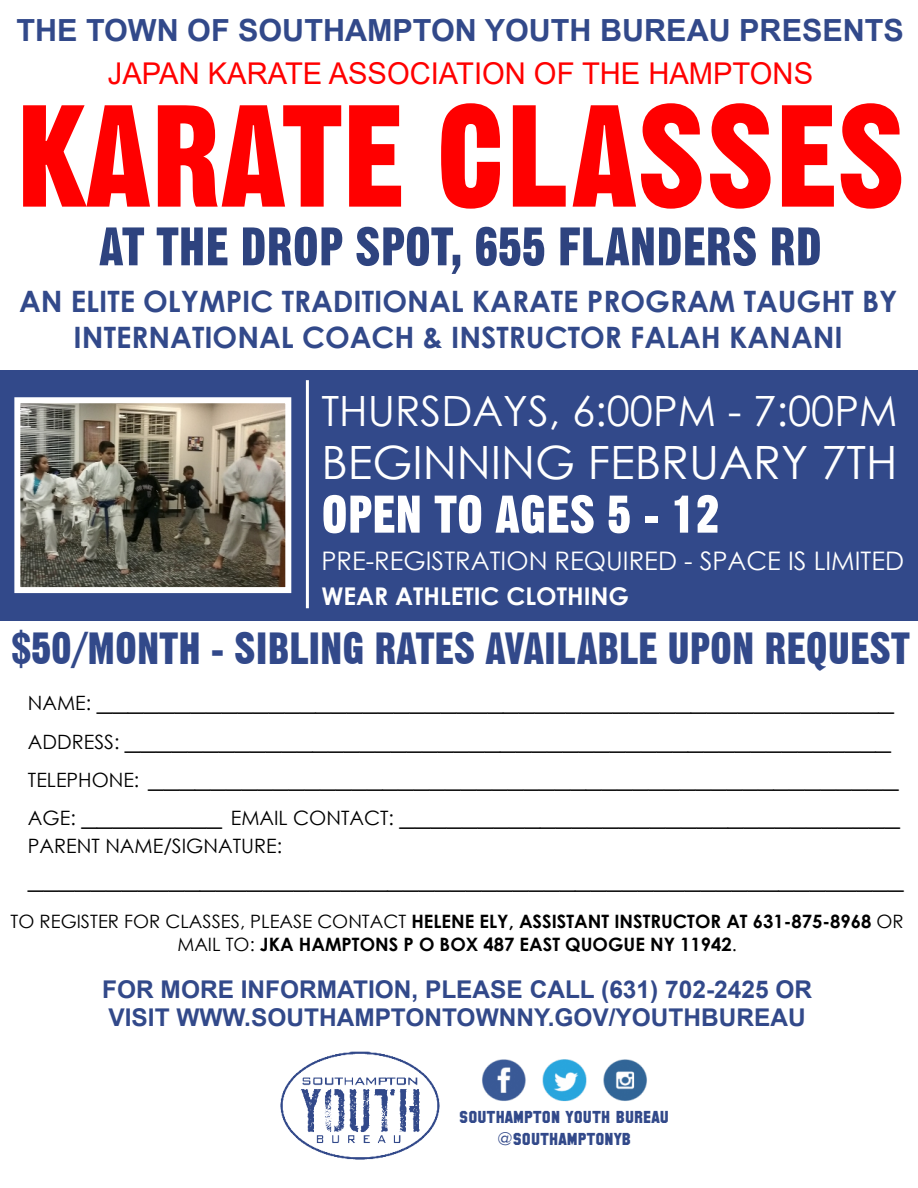
<style>
.page{position:relative;width:918px;height:1188px;background:#fff}
.page>*{position:absolute;margin:0;border:0;box-sizing:border-box;transform-origin:0 0}
.t1{font:141.75px "Gothic No 13 BT";color:#f00}
.t2{font:52.95px "Gothic No 13 BT";color:#2e437f}
.t3{font:51.75px "Gothic No 13 BT";color:#fff}
.t4{font:45.9px "Century Gothic";color:#fff}
.t5{font:43.8px "Gothic No 13 BT";color:#32498a}
.t6{font:41.7px "Century Gothic";color:#fff}
.t7{font:31.2px/38.4px "Century Gothic";color:#000}
.t8{font:700 30.6px "Arial";color:#32498a}
.t9{font:30px "Arial";color:#f00}
.t10{font:700 29.4px/36.2px "Century Gothic";color:#32498a;text-align:center}
.t11{font:25.5px "Century Gothic";color:#fff}
.t12{font:700 24.45px/28px "Arial";color:#32498a}
.t13{font:700 24.45px "Century Gothic";color:#fff}
.t14{font:19.8px "Century Gothic";color:#000}
.t15{font:700 18.45px/22.6px "Century Gothic";color:#000;text-align:center}
.t16{font:17.25px/21.6px "SF Collegiate Solid";color:#32498a;text-align:center;scale:1.06 1}
.s1{font-size:19.8px}
.s2{font-weight:400}
.s3{font-family:"Century Gothic"}
</style>
<div class="page">
<div style="left:0;top:370px;width:918px;height:250px;background:#32498a"></div>
<hr style="left:306px;top:380px;width:3px;height:228px;background:#fff">
<img style="left:21px;top:404px;width:263px;height:182px">
<div style="left:14px;top:397px;width:277px;height:196px;border:6px solid #fff"></div>
<img style="left:280px;top:1052px;width:159px;height:107px">
<img style="left:482px;top:1059px;width:165px;height:43px">
<p class="t8" style="left:17px;top:18px;width:889px">THE TOWN OF SOUTHAMPTON YOUTH BUREAU PRESENTS</p>
<p class="t9" style="left:108px;top:62px;width:707px">JAPAN KARATE ASSOCIATION OF THE HAMPTONS</p>
<h1 class="t1" style="left:15px;top:99px;width:892px">KARATE CLASSES</h1>
<h2 class="t2" style="left:99px;top:225px;width:724px">AT THE DROP SPOT, 655 FLANDERS RD</h2>
<p class="t10" style="left:19px;top:286px;width:880px">AN ELITE OLYMPIC TRADITIONAL KARATE PROGRAM TAUGHT BY<br>INTERNATIONAL COACH &amp; INSTRUCTOR FALAH KANANI</p>
<h3 class="t6" style="left:321px;top:394px;width:578px">THURSDAYS, 6:00PM - 7:00PM</h3>
<h3 class="t4" style="left:321px;top:444px;width:578px">BEGINNING FEBRUARY 7TH</h3>
<h3 class="t3" style="left:321px;top:493px;width:400px">OPEN TO AGES 5 - 12</h3>
<p class="t11" style="left:321px;top:551px;width:584px">PRE-REGISTRATION REQUIRED - SPACE IS LIMITED</p>
<p class="t13" style="left:321px;top:587px;width:309px">WEAR ATHLETIC CLOTHING</p>
<h3 class="t5" style="left:11px;top:631px;width:900px">$50/MONTH - SIBLING RATES AVAILABLE UPON REQUEST</h3>
<p class="t7" style="left:28px;top:683px;width:874px"><span class="s1">NAME:</span> ___________________________________________________ <span class="s1">ADDRESS:</span> _________________________________________________ <span class="s1">TELEPHONE:</span> ________________________________________________ <span class="s1">AGE:</span> _________ <span class="s1">EMAIL CONTACT:</span> ________________________________</p>
<p class="t14" style="left:28px;top:838px;width:256px">PARENT NAME/SIGNATURE:</p>
<p class="t7" style="left:28px;top:860px;width:877px">________________________________________________________</p>
<p class="t15" style="left:11px;top:912px;width:895px"><span class="s2">TO REGISTER FOR CLASSES, PLEASE CONTACT</span> HELENE ELY, ASSISTANT INSTRUCTOR AT 631-875-8968 <span class="s2">OR<br>MAIL TO:</span> JKA HAMPTONS P O BOX 487 EAST QUOGUE NY 11942<span class="s2">.</span></p>
<p class="t12" style="left:102px;top:978px;width:711px">FOR MORE INFORMATION, PLEASE CALL (631) 702-2425 OR<br>VISIT WWW.SOUTHAMPTONTOWNNY.GOV/YOUTHBUREAU</p>
<p class="t16" style="left:459px;top:1107px;width:199px">SOUTHAMPTON YOUTH BUREAU <span class="s3">@</span>SOUTHAMPTONYB</p>
</div>
